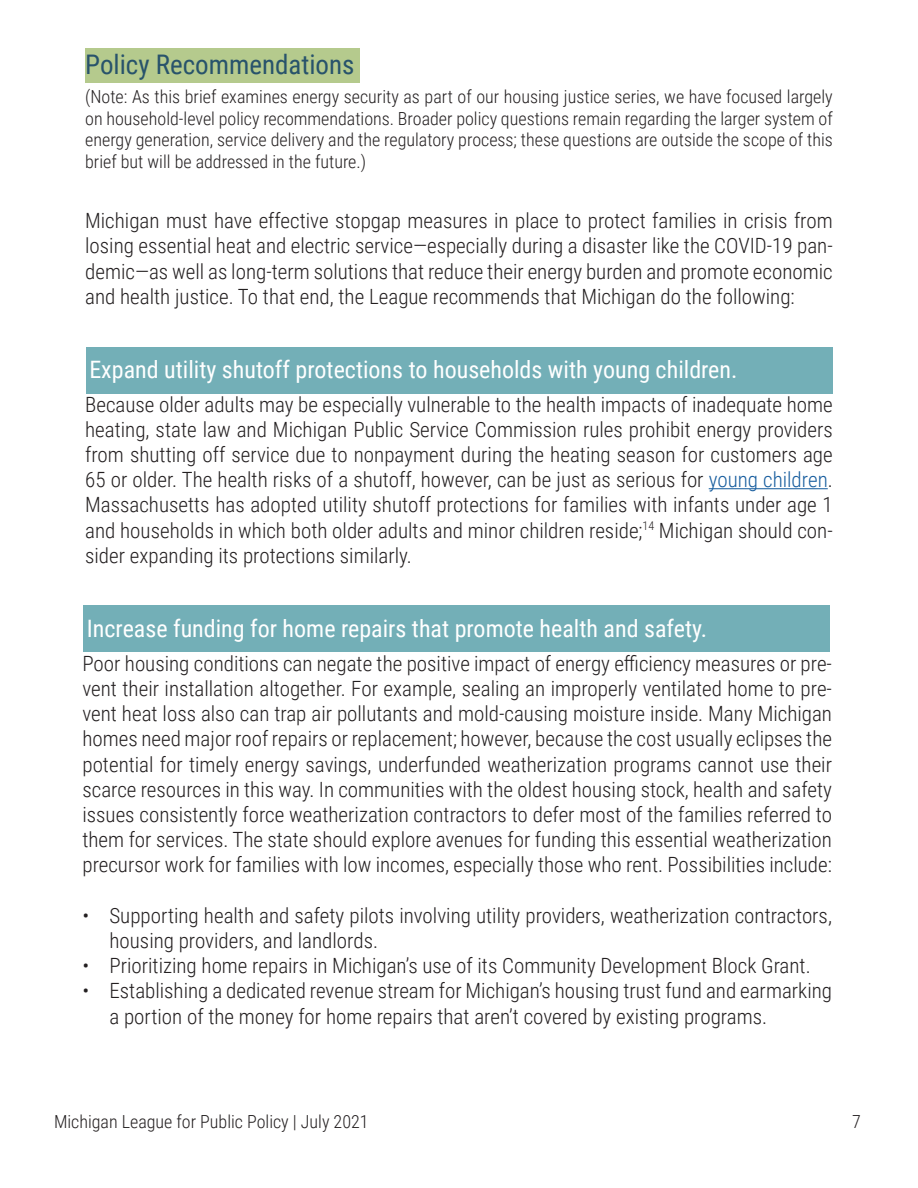
<style>
.page{position:relative;width:918px;height:1188px;background:#fff}
.page>*{position:absolute;margin:0;border:0;box-sizing:border-box;transform-origin:0 0}
.t1{font:27px "Roboto Condensed";color:#28536b}
.t2{font:24px "Roboto Condensed";color:#fff}
.t3{font:300 21px/25.2px "Roboto Condensed";color:#231f20;text-align:justify}
.t4{font:300 18px/21.6px "Roboto Condensed";color:#231f20;text-align:justify}
.s1{color:#175d9e}
</style>
<div class="page">
<div style="left:85px;top:49px;width:275px;height:34px;background:#b5ca8d"></div>
<hr style="left:709px;top:488px;width:119px;height:1px;background:#175d9e">
<div style="left:86px;top:347px;width:746px;height:46px;background:#73afb7"></div>
<div style="left:83px;top:605px;width:747px;height:47px;background:#73afb7"></div>
<p class="t1" style="left:85px;top:46px;width:271px">Policy Recommendations</p>
<p class="t4" style="left:85px;top:85px;width:749px">(Note: As this brief examines energy security as part of our housing justice series, we have focused largely on household-level policy recommendations. Broader policy questions remain regarding the larger system of energy generation, service delivery and the regulatory process; these questions are outside the scope of this brief but will be addressed in the future.)</p>
<p class="t3" style="left:85px;top:207px;width:749px">Michigan must have effective stopgap measures in place to protect families in crisis from losing essential heat and electric service—especially during a disaster like the COVID-19 pan&shy;demic—as well as long-term solutions that reduce their energy burden and promote economic and health justice. To that end, the League recommends that Michigan do the following:</p>
<p class="t2" style="left:89px;top:353px;width:650px">Expand utility shutoff protections to households with young children.</p>
<p class="t3" style="left:85px;top:391px;width:749px">Because older adults may be especially vulnerable to the health impacts of inadequate home heating, state law and Michigan Public Service Commission rules prohibit energy providers from shutting off service due to nonpayment during the heating season for customers age 65 or older. The health risks of a shutoff, however, can be just as serious for <span class="s1">young children</span>.<br>Massachusetts has adopted utility shutoff protections for families with infants under age 1 and households in which both older adults and minor children reside;<sup>14</sup> Michigan should con&shy;sider expanding its protections similarly.</p>
<p class="t2" style="left:87px;top:611px;width:622px">Increase funding for home repairs that promote health and safety.</p>
<p class="t3" style="left:82px;top:650px;width:751px">Poor housing conditions can negate the positive impact of energy efficiency measures or pre&shy;vent their installation altogether. For example, sealing an improperly ventilated home to pre&shy;vent heat loss also can trap air pollutants and mold-causing moisture inside. Many Michigan homes need major roof repairs or replacement; however, because the cost usually eclipses the potential for timely energy savings, underfunded weatherization programs cannot use their scarce resources in this way. In communities with the oldest housing stock, health and safety issues consistently force weatherization contractors to defer most of the families referred to them for services. The state should explore avenues for funding this essential weatherization precursor work for families with low incomes, especially those who rent. Possibilities include:</p>
<p class="t3" style="left:109px;top:902px;width:724px;text-indent:-27px">• Supporting health and safety pilots involving utility providers, weatherization contractors, housing providers, and landlords.</p>
<p class="t3" style="left:82px;top:952px;width:730px">• Prioritizing home repairs in Michigan’s use of its Community Development Block Grant.</p>
<p class="t3" style="left:109px;top:978px;width:724px;text-indent:-27px">• Establishing a dedicated revenue stream for Michigan’s housing trust fund and earmarking a portion of the money for home repairs that aren’t covered by existing programs.</p>
<p class="t4" style="left:54px;top:1110px;width:316px">Michigan League for Public Policy | July 2021</p>
<p class="t4" style="left:852px;top:1110px;width:10px">7</p>
</div>
